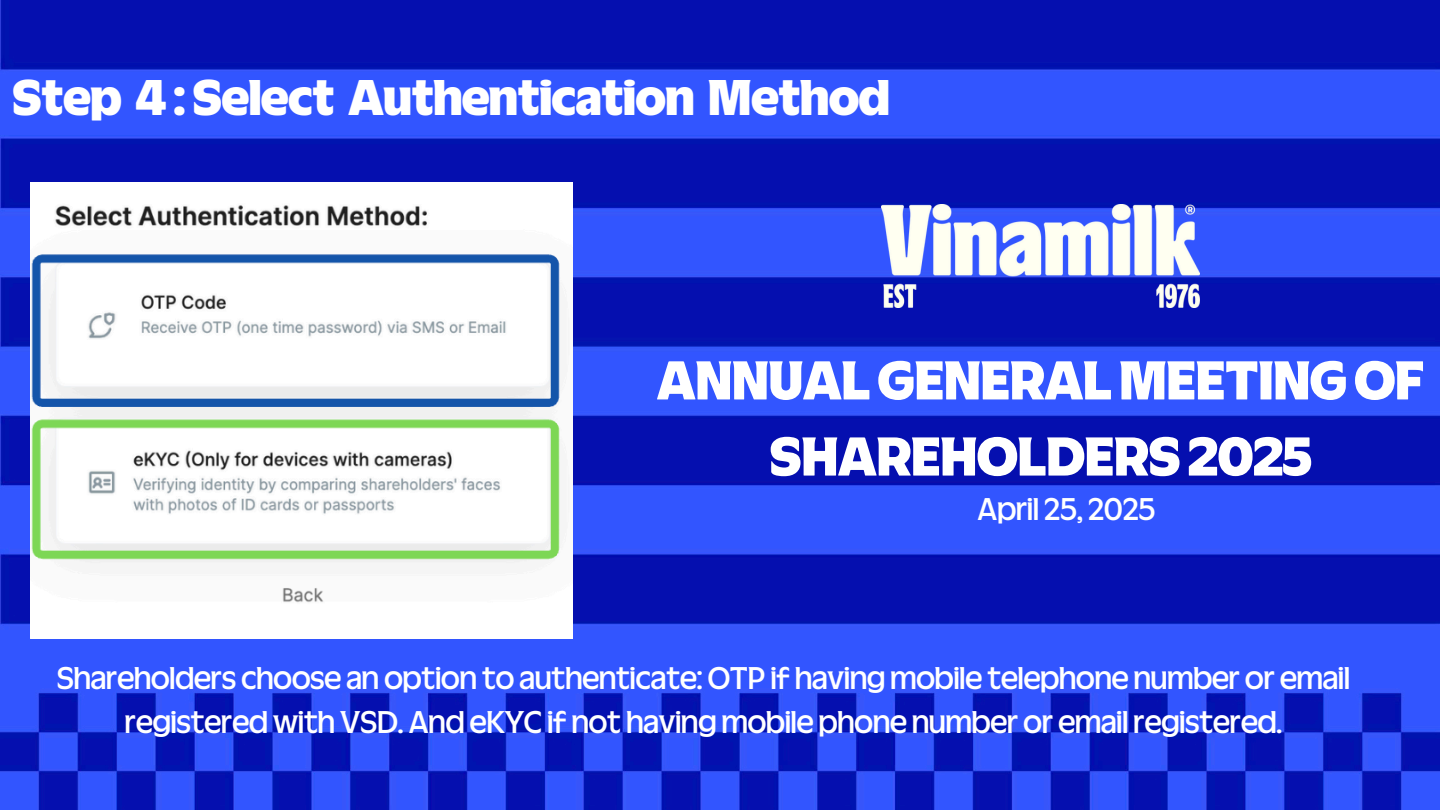
<style>
.page{position:relative;width:1440px;height:810px;background:#fff}
.page>*{position:absolute;margin:0;border:0;box-sizing:border-box;transform-origin:0 0}
.t1{font:700 54.5px/76.1px "VNM Sans Std";color:#fff;text-align:center}
.t2{font:700 50px "VNM Sans Std";color:#fff}
.t3{font:32px/44.2px "VNM Sans Std";color:#fff;text-align:center}
</style>
<div class="page">
<img style="left:0;top:0;width:1440px;height:810px">
<img style="left:31px;top:183px;width:542px;height:455px">
<img style="left:882px;top:205px;width:318px;height:102px">
<h2 class="t2" style="left:12px;top:67px;width:879px">Step 4:Select Authentication Method</h2>
<p class="t1" style="left:657px;top:343px;width:769px">ANNUALGENERALMEETINGOF<br>SHAREHOLDERS2025</p>
<p class="t3" style="left:978px;top:487px;width:180px">April 25, 2025</p>
<p class="t3" style="left:57px;top:656px;width:1294px">Shareholders choose an option to authenticate: OTP if having mobile telephone number or email registered with VSD. And eKYC if not having mobile phone number or email registered.</p>
</div>
